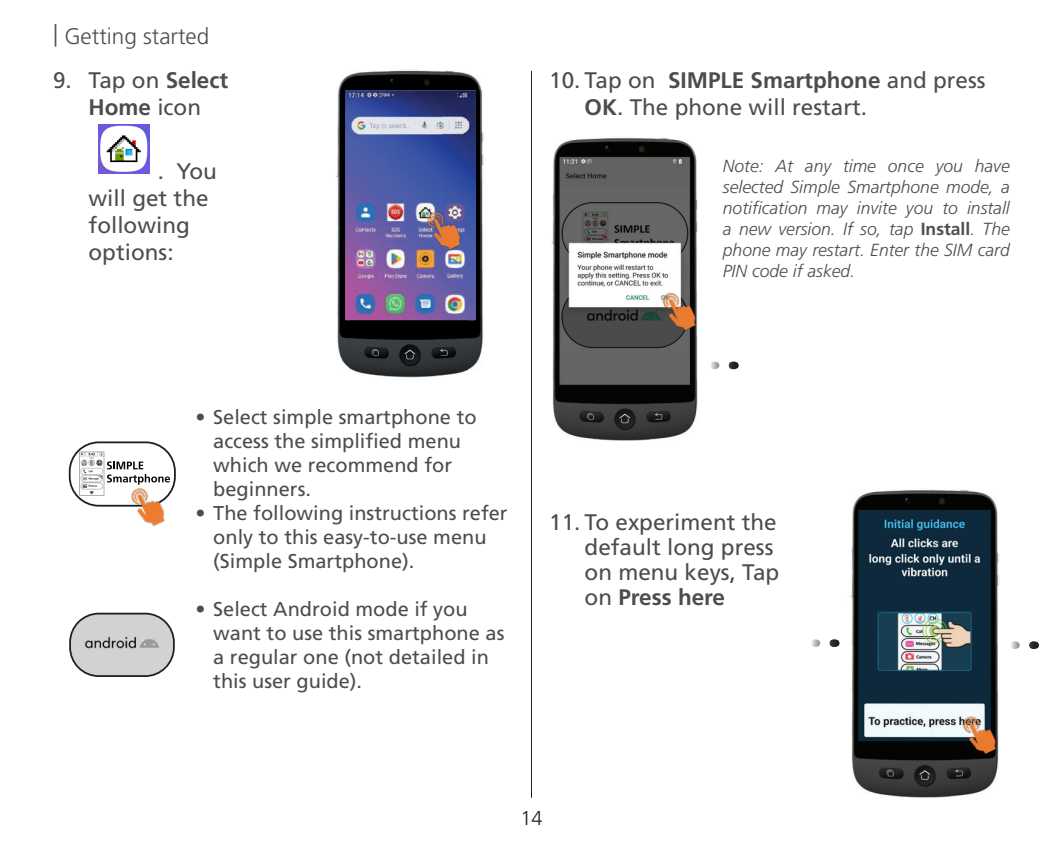
<style>
.page{position:relative;width:1063px;height:851px;background:#fff}
.page>*{position:absolute;margin:0;border:0;box-sizing:border-box;transform-origin:0 0}
.t1{font:22.5px/27px "Frutiger LT Std";color:#4d4d4d}
.t2{font:300 22.5px "Frutiger LT Std";color:#4d4d4d}
.t3{font:20px/24px "Frutiger LT Std";color:#4d4d4d}
.t4{font:300 20px "Frutiger LT Std";color:#231f20}
.Body{font:italic 300 17.5px/21px "Frutiger LT Std";color:#4d4d4d;text-align:justify}
.s1{font-weight:700}
.s2{font-weight:700;font-style:normal}
</style>
<div class="page">
<img style="left:338px;top:69px;width:144px;height:23px">
<img style="left:336px;top:92px;width:13px;height:276px">
<img style="left:468px;top:92px;width:16px;height:278px">
<img style="left:349px;top:320px;width:119px;height:58px">
<img style="left:346px;top:90px;width:129px;height:230px">
<img style="left:70px;top:444px;width:103px;height:59px">
<svg style="left:107px;top:461px;width:63px;height:23px"></svg>
<div style="left:69px;top:441px;width:107px;height:65px;border:2px solid #231f20;border-radius:29px"></div>
<svg style="left:69px;top:612px;width:106px;height:65px;background:#c4c4c6"></svg>
<img style="left:99px;top:124px;width:50px;height:50px">
<img style="left:551px;top:137px;width:147px;height:304px">
<img style="left:850px;top:489px;width:149px;height:308px">
<hr style="left:531px;top:71px;width:1px;height:726px;background:#231f20">
<svg style="left:1029px;top:641px;width:5px;height:7px"></svg>
<svg style="left:728px;top:361px;width:6px;height:8px"></svg>
<svg style="left:829px;top:639px;width:5px;height:7px"></svg>
<img style="left:415px;top:200px;width:59px;height:59px">
<img style="left:119px;top:476px;width:57px;height:51px">
<img style="left:651px;top:281px;width:47px;height:59px">
<img style="left:951px;top:704px;width:48px;height:59px">
<p class="t2" style="left:53px;top:23px;width:158px">| Getting started</p>
<p class="t1" style="left:53px;top:67px;width:177px;text-align:center">9. Tap on <span class="s1">Select<br>Home</span> icon</p>
<p class="t1" style="left:89px;top:158px;width:130px;text-indent:69px">. You will get the following options:</p>
<p class="t1" style="left:585px;top:67px;width:402px;text-indent:-35px">10. Tap on <span class="s1">SIMPLE Smartphone</span> and press<br><span class="s1">OK</span>. The phone will restart.</p>
<p class="Body" style="left:723px;top:155px;width:288px">Note: At any time once you have selected Simple Smartphone mode, a notification may invite you to install a new version. If so, tap <span class="s2">Install</span>. The phone may restart. Enter the SIM card PIN code if asked.</p>
<p class="t3" style="left:213px;top:405px;width:265px;text-indent:-18px">• Select simple smartphone to access the simplified menu which we recommend for beginners.</p>
<p class="t3" style="left:213px;top:501px;width:296px;text-indent:-18px">• The following instructions refer only to this easy-to-use menu (Simple Smartphone).</p>
<p class="t3" style="left:213px;top:597px;width:293px;text-indent:-18px">• Select Android mode if you want to use this smartphone as a regular one (not detailed in this user guide).</p>
<p class="t1" style="left:585px;top:509px;width:196px;line-height:25px;text-indent:-35px">11. To experiment the default long press on menu keys, Tap on <span class="s1">Press here</span></p>
<p class="t4" style="left:520px;top:806px;width:24px">14</p>
</div>
